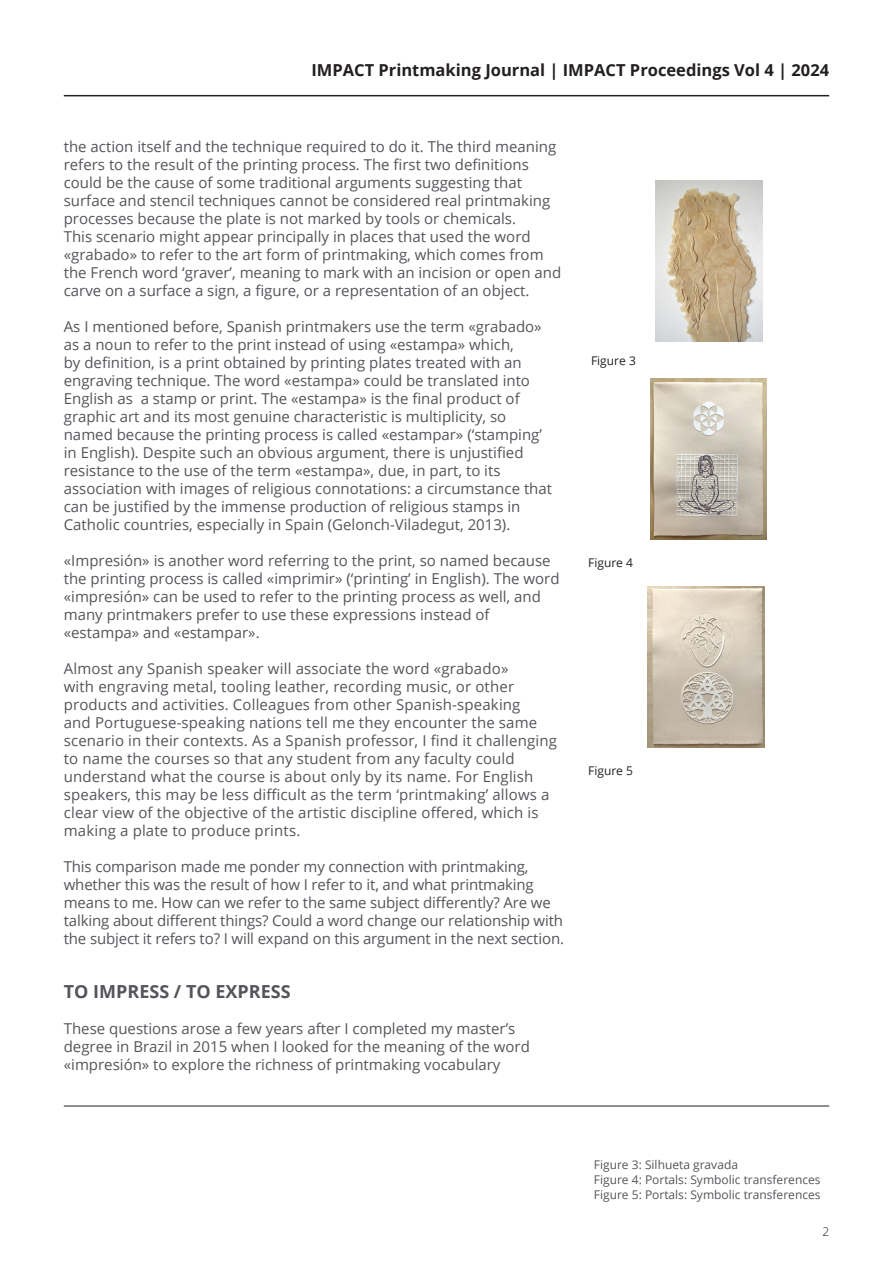
<style>
.page{position:relative;width:893px;height:1263px;background:#fff}
.page>*{position:absolute;margin:0;border:0;box-sizing:border-box;transform-origin:0 0}
.Main_Text{font:700 18px "Open Sans";color:#54555a}
.t1{font:700 16.5px "Open Sans";color:#231f20}
.Main_Text-2{font:15px/18px "Open Sans";color:#54555a}
.t2{font:12px "Open Sans";color:#54555a}
.t3{font:12px "Open Sans";color:#231f20}
.t4{font:300 12px "Open Sans";color:#231f20}
</style>
<div class="page">
<hr style="left:64px;top:95px;width:765px;height:1px;background:#231f20">
<hr style="left:64px;top:1106px;width:765px;height:1px;background:#231f20">
<img style="left:655px;top:181px;width:107px;height:161px">
<img style="left:651px;top:379px;width:116px;height:161px">
<img style="left:648px;top:586px;width:116px;height:161px">
<p class="t1" style="left:311px;top:59px;width:519px">IMPACT Printmaking Journal | IMPACT Proceedings Vol 4 | 2024</p>
<p class="Main_Text-2" style="left:64px;top:137px;width:499px">the action itself and the technique required to do it. The third meaning refers to the result of the printing process. The first two definitions could be the cause of some traditional arguments suggesting that surface and stencil techniques cannot be considered real printmaking processes because the plate is not marked by tools or chemicals.<br>This scenario might appear principally in places that used the word «grabado» to refer to the art form of printmaking, which comes from the French word ‘graver’, meaning to mark with an incision or open and carve on a surface a sign, a figure, or a representation of an object.</p>
<p class="Main_Text-2" style="left:64px;top:317px;width:490px">As I mentioned before, Spanish printmakers use the term «grabado» as a noun to refer to the print instead of using «estampa» which,<br>by definition, is a print obtained by printing plates treated with an engraving technique. The word «estampa» could be translated into English as a stamp or print. The «estampa» is the final product of graphic art and its most genuine characteristic is multiplicity, so named because the printing process is called «estampar» (‘stamping’ in English). Despite such an obvious argument, there is unjustified resistance to the use of the term «estampa», due, in part, to its association with images of religious connotations: a circumstance that can be justified by the immense production of religious stamps in Catholic countries, especially in Spain (Gelonch-Viladegut, 2013).</p>
<p class="Main_Text-2" style="left:64px;top:551px;width:497px">«Impresión» is another word referring to the print, so named because the printing process is called «imprimir» (‘printing’ in English). The word «impresión» can be used to refer to the printing process as well, and many printmakers prefer to use these expressions instead of</p>
<p class="Main_Text-2" style="left:64px;top:623px;width:197px">«estampa» and «estampar».</p>
<p class="Main_Text-2" style="left:64px;top:659px;width:495px">Almost any Spanish speaker will associate the word «grabado»<br>with engraving metal, tooling leather, recording music, or other products and activities. Colleagues from other Spanish-speaking<br>and Portuguese-speaking nations tell me they encounter the same scenario in their contexts. As a Spanish professor, I find it challenging to name the courses so that any student from any faculty could understand what the course is about only by its name. For English speakers, this may be less difficult as the term ‘printmaking’ allows a clear view of the objective of the artistic discipline offered, which is making a plate to produce prints.</p>
<p class="Main_Text-2" style="left:64px;top:857px;width:502px">This comparison made me ponder my connection with printmaking, whether this was the result of how I refer to it, and what printmaking means to me. How can we refer to the same subject differently? Are we talking about different things? Could a word change our relationship with the subject it refers to? I will expand on this argument in the next section.</p>
<p class="Main_Text" style="left:64px;top:979px;width:228px">TO IMPRESS / TO EXPRESS</p>
<p class="Main_Text-2" style="left:64px;top:1019px;width:468px">These questions arose a few years after I completed my master’s degree in Brazil in 2015 when I looked for the meaning of the word «impresión» to explore the richness of printmaking vocabulary</p>
<p class="t3" style="left:591px;top:352px;width:46px">Figure 3</p>
<p class="t3" style="left:588px;top:555px;width:46px">Figure 4</p>
<p class="t3" style="left:588px;top:762px;width:46px">Figure 5</p>
<p class="t2" style="left:594px;top:1156px;width:146px">Figure 3: Silhueta gravada</p>
<p class="t2" style="left:594px;top:1171px;width:228px">Figure 4: Portals: Symbolic transferences</p>
<p class="t2" style="left:594px;top:1186px;width:228px">Figure 5: Portals: Symbolic transferences</p>
<p class="t4" style="left:822px;top:1223px;width:8px">2</p>
</div>
